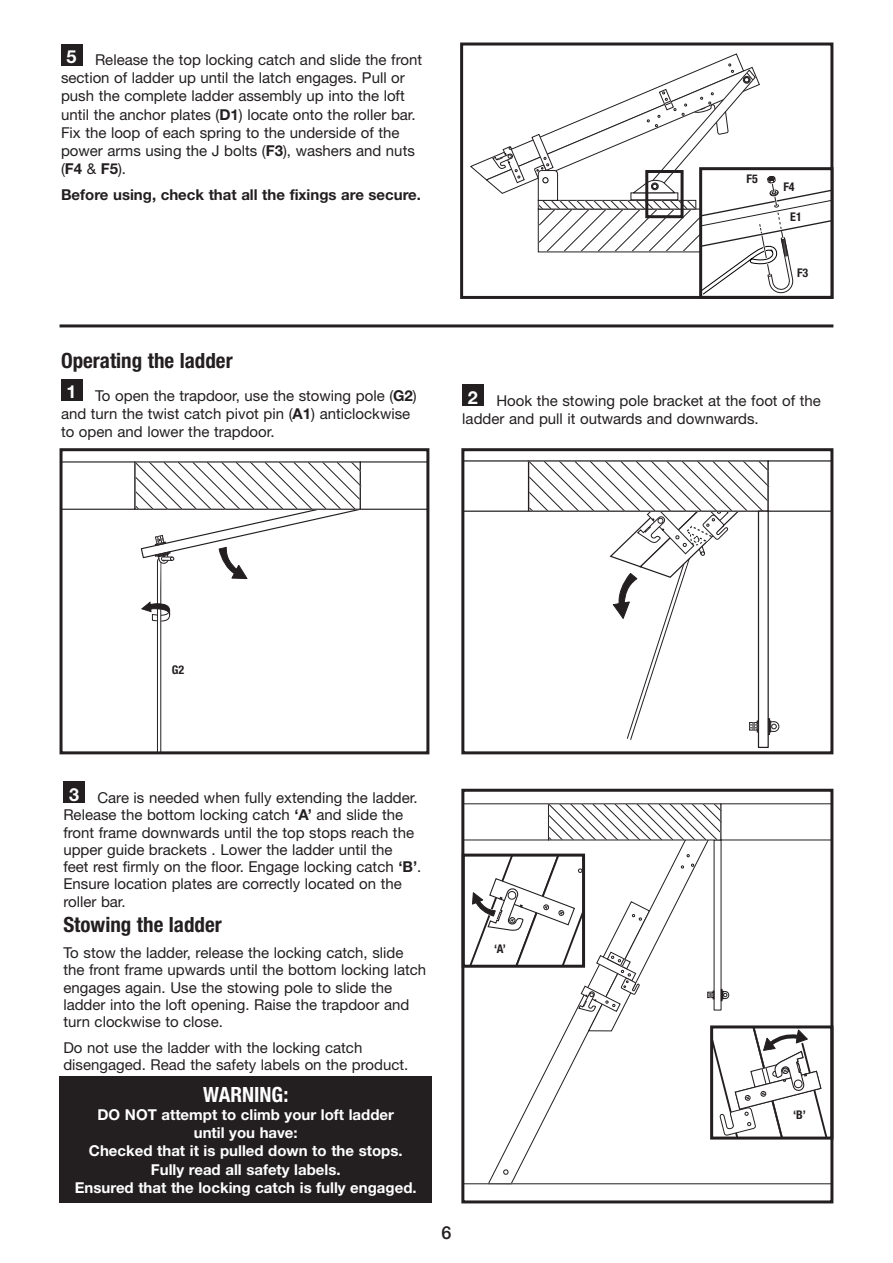
<style>
.page{position:relative;width:893px;height:1263px;background:#fff}
.page>*{position:absolute;margin:0;border:0;box-sizing:border-box;transform-origin:0 0}
.t1{font:700 condensed 21px "Helvetica Neue";color:#231f20}
.t2{font:700 condensed 21px "Helvetica Neue";color:#fff}
.t3{font:700 18px "Helvetica Neue";color:#fff}
.t4{font:500 18px "Helvetica Neue";color:#231f20}
.main_body__norm{font:15px/17.2px "Helvetica Neue";color:#231f20}
.t5{font:700 15px "Helvetica Neue";color:#fff}
.t6{font:700 15px "Helvetica Neue";color:#231f20}
.t7{font:700 condensed 12px "Helvetica Neue";color:#231f20}
.s1{font-weight:700}
</style>
<div class="page">
<div style="left:61px;top:44px;width:21px;height:21px;background:#231f20"></div>
<div style="left:462px;top:385px;width:22px;height:21px;background:#231f20"></div>
<svg style="left:465px;top:460px;width:364px;height:280px"></svg>
<div style="left:461px;top:448px;width:372px;height:306px;border:3px solid #231f20"></div>
<div style="left:61px;top:379px;width:21px;height:21px;background:#231f20"></div>
<hr style="left:60px;top:324px;width:773px;height:3px;background:#231f20">
<svg style="left:64px;top:461px;width:361px;height:289px"></svg>
<div style="left:60px;top:448px;width:369px;height:306px;border:3px solid #231f20"></div>
<div style="left:460px;top:43px;width:373px;height:256px;border:3px solid #231f20"></div>
<svg style="left:470px;top:53px;width:362px;height:242px"></svg>
<div style="left:699px;top:167px;width:134px;height:132px;border:3px solid #231f20"></div>
<svg style="left:487px;top:1138px;width:164px;height:47px"></svg>
<svg style="left:503px;top:1169px;width:6px;height:5px"></svg>
<hr style="left:463px;top:1183px;width:369px;height:1px;background:#231f20">
<div style="left:461px;top:789px;width:372px;height:414px;border:3px solid #231f20"></div>
<div style="left:63px;top:782px;width:22px;height:21px;background:#231f20"></div>
<svg style="left:463px;top:790px;width:369px;height:348px"></svg>
<div style="left:710px;top:1025px;width:123px;height:114px;border:3px solid #231f20"></div>
<div style="left:60px;top:1076px;width:372px;height:126px;background:#231f20"></div>
<p class="t3" style="left:67px;top:46px;width:12px">5</p>
<p class="main_body__norm" style="left:61px;top:51px;width:363px;line-height:18px;text-indent:34px">Release the top locking catch and slide the front section of ladder up until the latch engages. Pull or push the complete ladder assembly up into the loft until the anchor plates (<span class="s1">D1</span>) locate onto the roller bar.<br>Fix the loop of each spring to the underside of the power arms using the J bolts (<span class="s1">F3</span>), washers and nuts (<span class="s1">F4</span> &amp; <span class="s1">F5</span>).</p>
<p class="t6" style="left:61px;top:186px;width:362px">Before using, check that all the fixings are secure.</p>
<p class="t1" style="left:61px;top:347px;width:173px">Operating the ladder</p>
<p class="t3" style="left:67px;top:381px;width:12px">1</p>
<p class="main_body__norm" style="left:61px;top:386px;width:357px;line-height:18px;text-indent:34px">To open the trapdoor, use the stowing pole (<span class="s1">G2</span>) and turn the twist catch pivot pin (<span class="s1">A1</span>) anticlockwise to open and lower the trapdoor.</p>
<p class="t7" style="left:747px;top:171px;width:13px">F5</p>
<p class="t7" style="left:783px;top:180px;width:13px">F4</p>
<p class="t7" style="left:790px;top:210px;width:13px">E1</p>
<p class="t7" style="left:797px;top:265px;width:13px">F3</p>
<p class="t3" style="left:468px;top:386px;width:12px">2</p>
<p class="main_body__norm" style="left:462px;top:391px;width:360px;line-height:18px;text-indent:34px">Hook the stowing pole bracket at the foot of the ladder and pull it outwards and downwards.</p>
<p class="t7" style="left:172px;top:662px;width:14px">G2</p>
<p class="t3" style="left:69px;top:783px;width:12px">3</p>
<p class="main_body__norm" style="left:63px;top:789px;width:359px;text-indent:34px">Care is needed when fully extending the ladder.<br>Release the bottom locking catch <span class="s1">‘A’</span> and slide the front frame downwards until the top stops reach the upper guide brackets . Lower the ladder until the feet rest firmly on the floor. Engage locking catch <span class="s1">‘B’</span>.<br>Ensure location plates are correctly located on the roller bar.</p>
<p class="t1" style="left:63px;top:912px;width:160px">Stowing the ladder</p>
<p class="main_body__norm" style="left:63px;top:944px;width:364px">To stow the ladder, release the locking catch, slide the front frame upwards until the bottom locking latch engages again. Use the stowing pole to slide the ladder into the loft opening. Raise the trapdoor and turn clockwise to close.</p>
<p class="main_body__norm" style="left:63px;top:1038px;width:346px">Do not use the ladder with the locking catch disengaged. Read the safety labels on the product.</p>
<p class="t2" style="left:203px;top:1082px;width:87px">WARNING:</p>
<p class="t5" style="left:98px;top:1106px;width:298px">DO NOT attempt to climb your loft ladder</p>
<p class="t5" style="left:194px;top:1124px;width:105px">until you have:</p>
<p class="t5" style="left:89px;top:1142px;width:315px">Checked that it is pulled down to the stops.</p>
<p class="t5" style="left:151px;top:1160px;width:191px">Fully read all safety labels.</p>
<p class="t5" style="left:75px;top:1178px;width:343px">Ensured that the locking catch is fully engaged.</p>
<p class="t4" style="left:441px;top:1221px;width:12px">6</p>
<p class="t7" style="left:494px;top:941px;width:13px">‘A’</p>
<p class="t7" style="left:793px;top:1107px;width:14px">‘B’</p>
</div>
